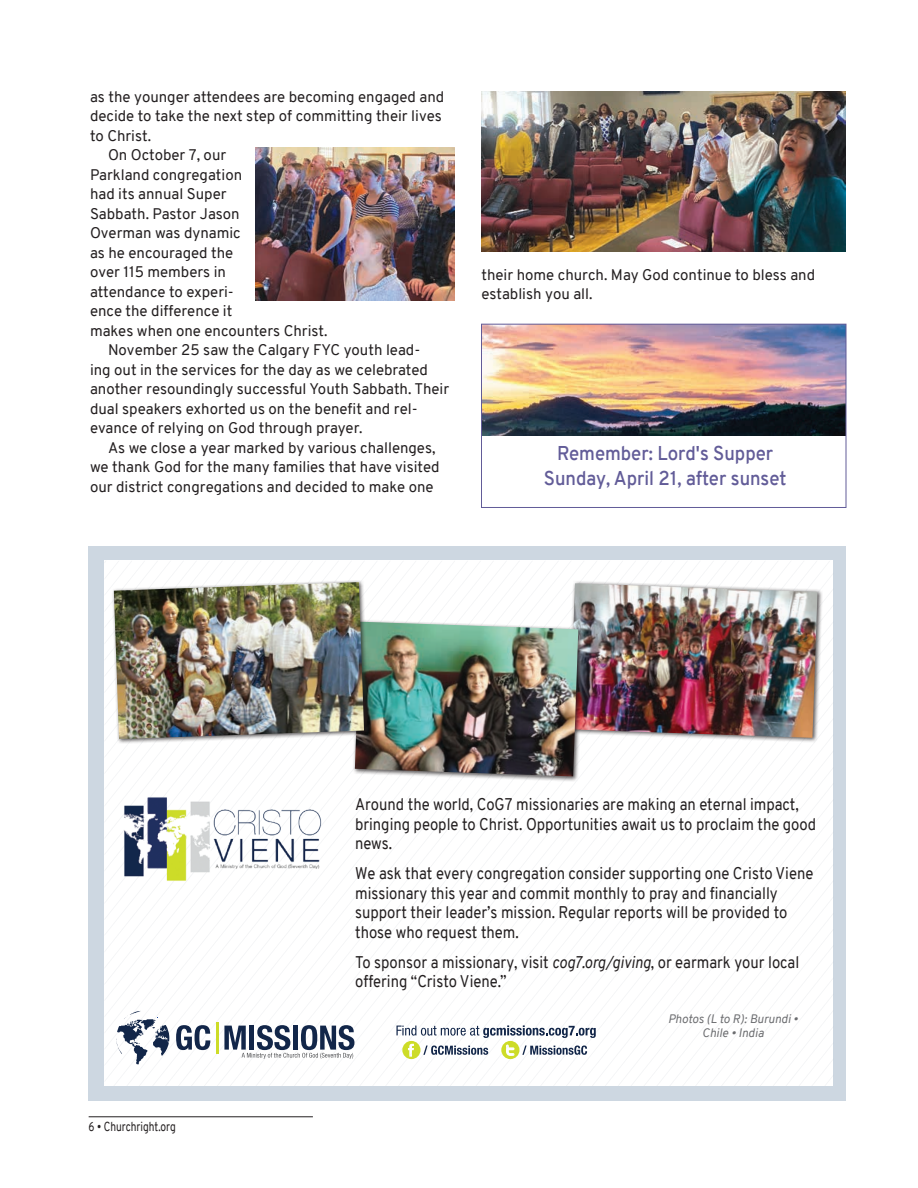
<style>
.page{position:relative;width:918px;height:1188px;background:#fff}
.page>*{position:absolute;margin:0;border:0;box-sizing:border-box;transform-origin:0 0}
.Calendar_Events_Title-CR{font:600 19.5px "Overpass";color:#625c98;scale:.95 1}
.t1{font:16.5px/19.5px "Overpass";color:#231f20;scale:.9 1}
.News-CR{font:15px/19.5px "Overpass";color:#231f20}
.t2{font:12.75px "Overpass";color:#231f20;scale:.8 1}
.t3{font:italic 12px/14.4px "Overpass";color:#6c6d70;text-align:center}
.s1{font-style:italic}
</style>
<div class="page">
<hr style="left:89px;top:1116px;width:224px;height:1px;background:#231f20">
<img style="left:483px;top:326px;width:361px;height:109px">
<div style="left:481px;top:324px;width:365px;height:184px;border:1px solid #625c98"></div>
<img style="left:256px;top:148px;width:198px;height:152px">
<img style="left:482px;top:92px;width:364px;height:160px">
<svg style="left:89px;top:546px;width:757px;height:555px"></svg>
<svg style="left:104px;top:561px;width:9px;height:521px"></svg>
<svg style="left:372px;top:561px;width:13px;height:525px"></svg>
<svg style="left:385px;top:561px;width:13px;height:525px"></svg>
<svg style="left:411px;top:561px;width:420px;height:525px"></svg>
<svg style="left:423px;top:573px;width:410px;height:513px"></svg>
<svg style="left:437px;top:588px;width:396px;height:498px"></svg>
<svg style="left:450px;top:604px;width:383px;height:482px"></svg>
<svg style="left:618px;top:815px;width:215px;height:271px"></svg>
<svg style="left:630px;top:831px;width:203px;height:255px"></svg>
<svg style="left:643px;top:848px;width:190px;height:238px"></svg>
<svg style="left:656px;top:864px;width:177px;height:222px"></svg>
<img style="left:113px;top:793px;width:219px;height:92px">
<svg style="left:396px;top:1025px;width:200px;height:34px"></svg>
<svg style="left:176px;top:1025px;width:34px;height:25px"></svg>
<hr style="left:216px;top:1022px;width:2px;height:32px;background:#cddc28">
<svg style="left:116px;top:1011px;width:53px;height:53px"></svg>
<svg style="left:224px;top:1025px;width:130px;height:34px"></svg>
<div style="left:567px;top:581px;width:256px;height:162px;background:#231f20;opacity:.75"></div>
<img style="left:570px;top:583px;width:248px;height:155px">
<div style="left:352px;top:619px;width:232px;height:163px;background:#231f20;opacity:.75"></div>
<img style="left:355px;top:622px;width:223px;height:154px">
<div style="left:111px;top:580px;width:259px;height:164px;background:#231f20;opacity:.75"></div>
<img style="left:114px;top:582px;width:250px;height:157px">
<p class="News-CR" style="left:90px;top:87px;width:356px">as the younger attendees are becoming engaged and decide to take the next step of committing their lives to Christ.</p>
<p class="News-CR" style="left:90px;top:145px;width:239px;text-indent:18px">On October 7, our<br>Parkland congregation<br>had its annual Super<br>Sabbath. Pastor Jason<br>Overman was dynamic<br>as he encouraged the<br>over 115 members in<br>attendance to experi-<br>ence the difference it<br>makes when one encounters Christ.</p>
<p class="News-CR" style="left:90px;top:340px;width:361px;text-indent:18px">November 25 saw the Calgary FYC youth lead-<br>ing out in the services for the day as we celebrated another resoundingly successful Youth Sabbath. Their dual speakers exhorted us on the benefit and rel&shy;evance of relying on God through prayer.</p>
<p class="News-CR" style="left:90px;top:438px;width:351px;text-indent:18px">As we close a year marked by various challenges, we thank God for the many families that have visited our district congregations and decided to make one</p>
<p class="News-CR" style="left:482px;top:265px;width:335px">their home church. May God continue to bless and establish you all.</p>
<p class="Calendar_Events_Title-CR" style="left:557px;top:439px;width:229px">Remember: Lord's Supper</p>
<p class="Calendar_Events_Title-CR" style="left:544px;top:464px;width:257px">Sunday, April 21, after sunset</p>
<p class="t2" style="left:89px;top:1117px;width:111px">6 • Churchright.org</p>
<p class="t1" style="left:355px;top:795px;width:514px">Around the world, CoG7 missionaries are making an eternal impact, bringing people to Christ. Opportunities await us to proclaim the good news.</p>
<p class="t1" style="left:355px;top:864px;width:511px">We ask that every congregation consider supporting one Cristo Viene missionary this year and commit monthly to pray and financially support their leader’s mission. Regular reports will be provided to those who request them.</p>
<p class="t1" style="left:355px;top:952px;width:495px">To sponsor a missionary, visit <span class="s1">cog7.org/giving</span>, or earmark your local offering “Cristo Viene.”</p>
<p class="t3" style="left:668px;top:1012px;width:132px">Photos (L to R): Burundi •<br>Chile • India</p>
</div>
